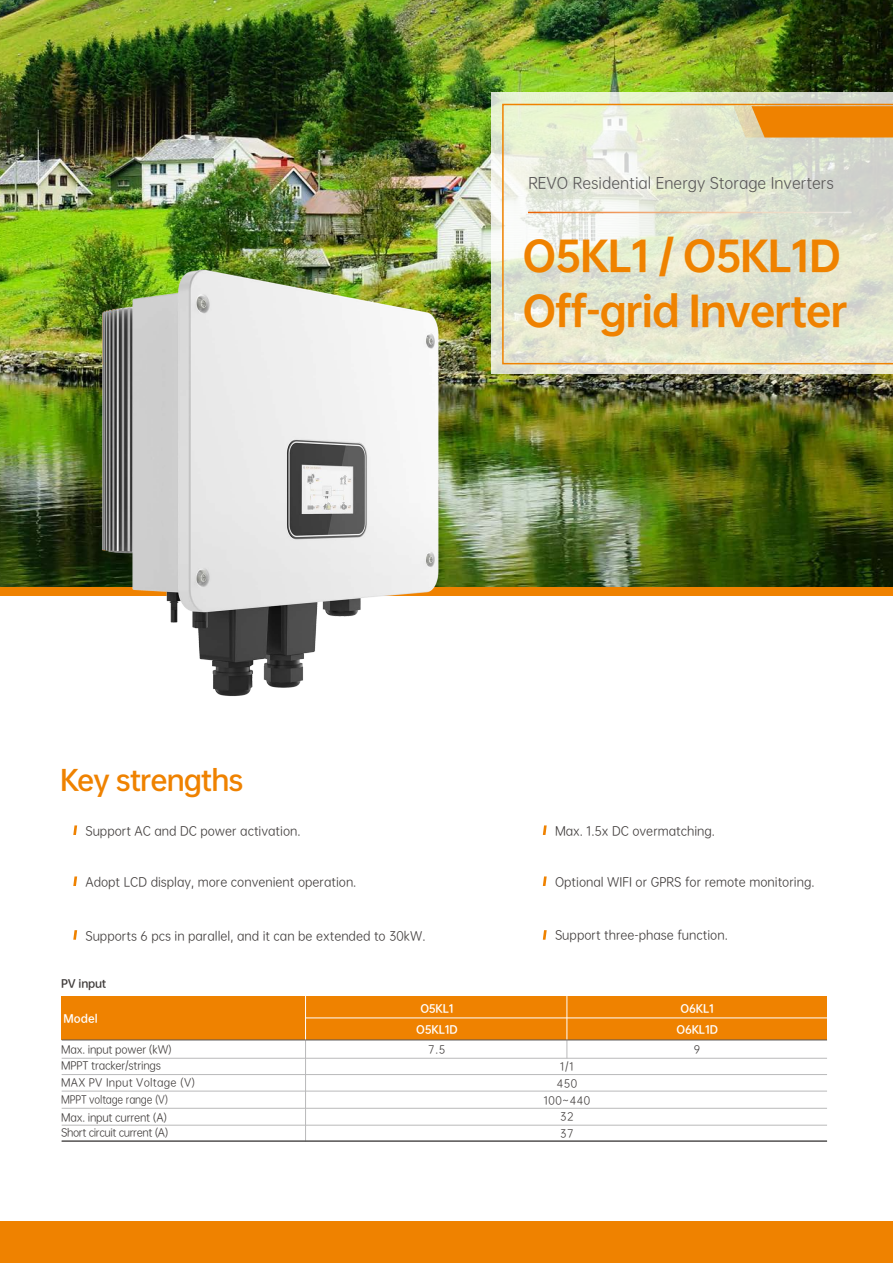
<style>
.page{position:relative;width:893px;height:1263px;background:#fff}
.page>*{position:absolute;margin:0;border:0;box-sizing:border-box;transform-origin:0 0}
.t1{font:39.3px/54.4px "OPPO Sans H";letter-spacing:-.04em;color:#ef8200}
.t2{font:27px "OPPO Sans B";letter-spacing:-.04em;color:#ef8200}
.t3{font:15px "OPPO Sans R";color:#595757}
.t4{font:12px "OPPO Sans R";color:#3e3a39}
.t5{font:10.5px/17.1px "OPPO Sans R";letter-spacing:-.02em;color:#3e3a39}
.t6{font:10.5px "OPPO Sans B";letter-spacing:-.02em;color:#fff}
.t7{font:10.5px "OPPO Sans R";letter-spacing:-.04em;color:#3e3a39}
.t8{font:10.5px/16.5px "OPPO Sans R";letter-spacing:.06em;color:#3e3a39;text-align:center}
.t9{font:10.5px "OPPO Sans B";letter-spacing:-.02em;color:#3e3a39}
</style>
<div class="page">
<img style="left:0;top:0;width:893px;height:588px">
<div style="left:0;top:588px;width:893px;height:8px;background:#ef8200"></div>
<svg style="left:491px;top:92px;width:402px;height:282px;background:#e2e5d1"></svg>
<svg style="left:502px;top:104px;width:391px;height:260px;background:#e2e5d1"></svg>
<svg style="left:733px;top:106px;width:160px;height:31px;background:#ec901d"></svg>
<hr style="left:528px;top:212px;width:324px;height:1px;background:#fff">
<div style="left:0;top:1221px;width:893px;height:42px;background:#ef8200"></div>
<svg style="left:73px;top:825px;width:4px;height:10px"></svg>
<svg style="left:543px;top:825px;width:4px;height:10px"></svg>
<svg style="left:73px;top:876px;width:4px;height:10px"></svg>
<svg style="left:543px;top:876px;width:4px;height:10px"></svg>
<svg style="left:73px;top:930px;width:4px;height:10px"></svg>
<svg style="left:543px;top:930px;width:4px;height:10px"></svg>
<img style="left:90px;top:263px;width:362px;height:433px">
<div style="left:62px;top:1018px;width:765px;height:22px;background:#ef8200"></div>
<div style="left:62px;top:996px;width:765px;height:22px;background:#ef8200"></div>
<hr style="left:62px;top:1058px;width:765px;height:1px;background:#b9b9ba">
<hr style="left:62px;top:1074px;width:765px;height:1px;background:#b9b9ba">
<hr style="left:62px;top:1091px;width:765px;height:1px;background:#b9b9ba">
<hr style="left:62px;top:1108px;width:765px;height:1px;background:#b9b9ba">
<hr style="left:62px;top:1125px;width:765px;height:1px;background:#b9b9ba">
<hr style="left:305px;top:1040px;width:1px;height:102px;background:#b9b9ba">
<svg style="left:566px;top:1040px;width:1px;height:18px"></svg>
<hr style="left:566px;top:996px;width:1px;height:44px;background:#fff">
<hr style="left:305px;top:996px;width:1px;height:44px;background:#fff">
<hr style="left:306px;top:1017px;width:521px;height:1px;background:#fff">
<hr style="left:62px;top:1140px;width:765px;height:2px;background:#595757">
<hr style="left:62px;top:1039px;width:765px;height:1px;background:#595757">
<p class="t3" style="left:528px;top:171px;width:307px">REVO Residential Energy Storage Inverters</p>
<h1 class="t1" style="left:523px;top:225px;width:327px">O5KL1 / O5KL1D<br>Off-grid Inverter</h1>
<h2 class="t2" style="left:60px;top:757px;width:185px">Key strengths</h2>
<p class="t4" style="left:85px;top:821px;width:217px">Support AC and DC power activation.</p>
<p class="t4" style="left:555px;top:821px;width:161px">Max. 1.5x DC overmatching.</p>
<p class="t4" style="left:85px;top:872px;width:272px">Adopt LCD display, more convenient operation.</p>
<p class="t4" style="left:555px;top:872px;width:261px">Optional WIFI or GPRS for remote monitoring.</p>
<p class="t4" style="left:85px;top:926px;width:342px">Supports 6 pcs in parallel, and it can be extended to 30kW.</p>
<p class="t4" style="left:555px;top:926px;width:174px">Support three-phase function.</p>
<p class="t9" style="left:61px;top:974px;width:47px">PV input</p>
<p class="t6" style="left:64px;top:1010px;width:36px">Model</p>
<p class="t5" style="left:61px;top:1040px;width:112px">Max. input power (kW)</p>
<p class="t5" style="left:61px;top:1056px;width:135px">MPPT tracker/strings<br>MAX PV Input Voltage (V)<br>MPPT voltage range (V)<br>Max. input current (A)</p>
<p class="t7" style="left:61px;top:1124px;width:109px">Short circuit current (A)</p>
<p class="t6" style="left:420px;top:999px;width:35px">O5KL1</p>
<p class="t6" style="left:681px;top:999px;width:35px">O6KL1</p>
<p class="t6" style="left:416px;top:1020px;width:43px">O5KL1D</p>
<p class="t6" style="left:676px;top:1020px;width:43px">O6KL1D</p>
<p class="t5" style="left:428px;top:1040px;width:18px">7.5</p>
<p class="t5" style="left:694px;top:1040px;width:8px">9</p>
<p class="t8" style="left:544px;top:1058px;width:48px">1/1<br>450<br>100~440<br>32<br>37</p>
</div>
